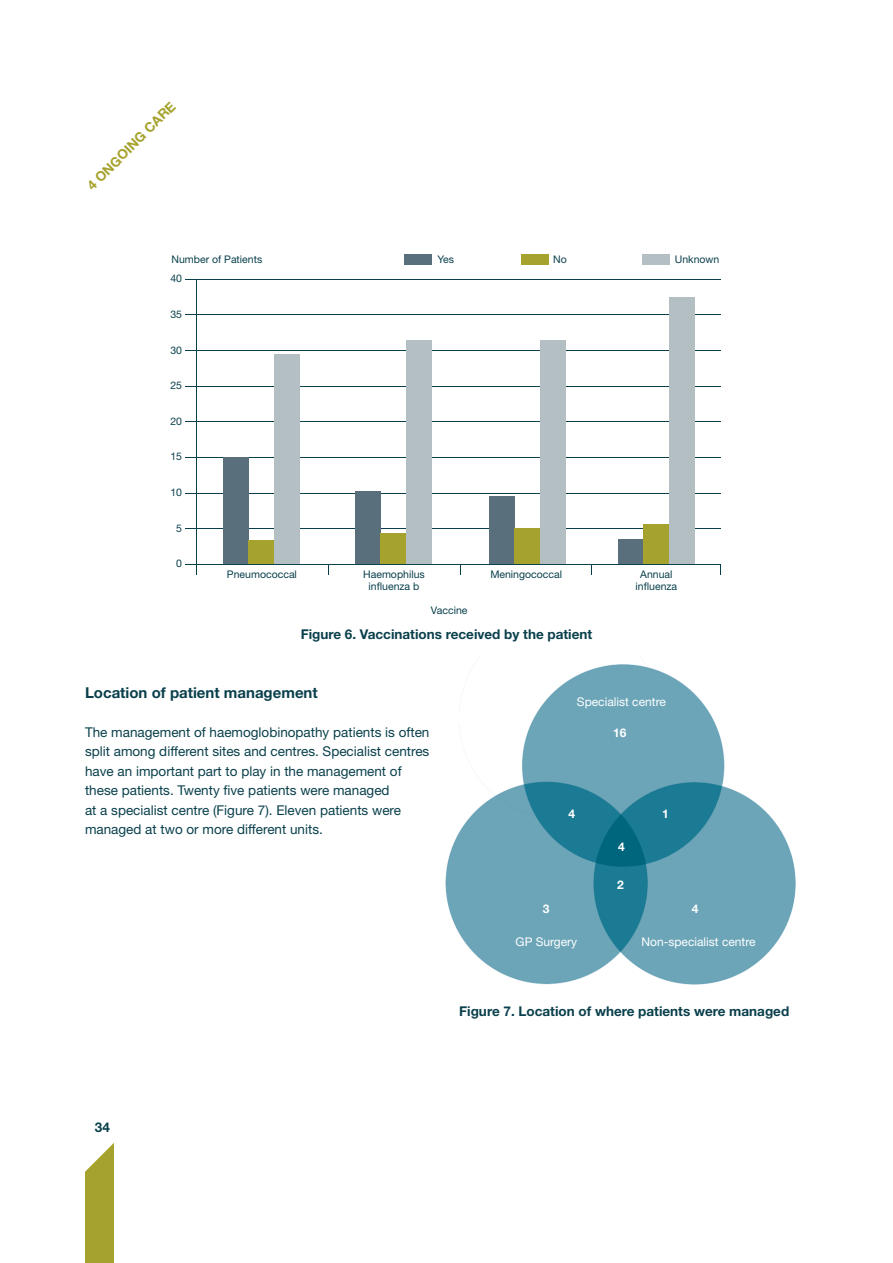
<style>
.page{position:relative;width:893px;height:1263px;background:#fff}
.page>*{position:absolute;margin:0;border:0;box-sizing:border-box;transform-origin:0 0}
.t1{font:700 15px "Helvetica Neue";color:#0a404c}
.t2{font:13.5px/19.5px "Helvetica Neue";color:#0a404c}
.t3{font:700 13.5px "Helvetica Neue";color:#0a404c}
.t4{font:700 13.5px "Helvetica Neue";color:#a5a22d}
.t5{font:12px "Helvetica Neue";color:#fff}
.t6{font:700 12px "Helvetica Neue";color:#fff}
.t7{font:10.5px/12px "Helvetica Neue";color:#0a404c;text-align:center}
</style>
<div class="page">
<div style="left:85px;top:1135px;width:29px;height:128px;background:#a5a22d"></div>
<svg style="left:85px;top:1135px;width:29px;height:37px"></svg>
<hr style="left:185px;top:279px;width:536px;height:1px;background:#0a404c">
<hr style="left:185px;top:315px;width:536px;height:1px;background:#0a404c">
<hr style="left:185px;top:350px;width:536px;height:1px;background:#0a404c">
<hr style="left:185px;top:386px;width:536px;height:1px;background:#0a404c">
<hr style="left:185px;top:422px;width:536px;height:1px;background:#0a404c">
<hr style="left:185px;top:457px;width:536px;height:1px;background:#0a404c">
<hr style="left:185px;top:493px;width:536px;height:1px;background:#0a404c">
<hr style="left:185px;top:529px;width:536px;height:1px;background:#0a404c">
<hr style="left:196px;top:279px;width:1px;height:296px;background:#0a404c">
<div style="left:223px;top:458px;width:26px;height:106px;background:#59707c"></div>
<div style="left:249px;top:540px;width:25px;height:24px;background:#a5a22d"></div>
<div style="left:274px;top:354px;width:26px;height:210px;background:#b4bfc4"></div>
<div style="left:355px;top:491px;width:26px;height:73px;background:#59707c"></div>
<div style="left:381px;top:534px;width:25px;height:30px;background:#a5a22d"></div>
<div style="left:406px;top:340px;width:26px;height:224px;background:#b4bfc4"></div>
<div style="left:489px;top:496px;width:25px;height:68px;background:#59707c"></div>
<div style="left:514px;top:528px;width:26px;height:36px;background:#a5a22d"></div>
<div style="left:540px;top:340px;width:25px;height:224px;background:#b4bfc4"></div>
<div style="left:618px;top:539px;width:25px;height:25px;background:#59707c"></div>
<div style="left:643px;top:524px;width:26px;height:40px;background:#a5a22d"></div>
<div style="left:669px;top:297px;width:25px;height:267px;background:#b4bfc4"></div>
<div style="left:404px;top:254px;width:28px;height:11px;background:#59707c"></div>
<div style="left:521px;top:254px;width:27px;height:11px;background:#a5a22d"></div>
<div style="left:643px;top:254px;width:27px;height:11px;background:#b4bfc4"></div>
<img style="left:445px;top:656px;width:351px;height:329px">
<hr style="left:185px;top:564px;width:536px;height:1px;background:#0a404c">
<p class="t4" style="left:84px;top:182px;width:120px;rotate:-45deg">4 ONGOING CARE</p>
<p class="t7" style="left:171px;top:253px;width:92px">Number of Patients</p>
<p class="t7" style="left:437px;top:253px;width:18px">Yes</p>
<p class="t7" style="left:553px;top:253px;width:15px">No</p>
<p class="t7" style="left:675px;top:253px;width:46px">Unknown</p>
<p class="t7" style="left:170px;top:272px;width:13px">40</p>
<p class="t7" style="left:170px;top:308px;width:13px">35</p>
<p class="t7" style="left:170px;top:344px;width:13px">30</p>
<p class="t7" style="left:170px;top:379px;width:13px">25</p>
<p class="t7" style="left:170px;top:415px;width:13px">20</p>
<p class="t7" style="left:170px;top:450px;width:13px">15</p>
<p class="t7" style="left:170px;top:486px;width:13px">10</p>
<p class="t7" style="left:176px;top:522px;width:7px">5</p>
<p class="t7" style="left:176px;top:557px;width:7px">0</p>
<p class="t7" style="left:227px;top:568px;width:72px">Pneumococcal</p>
<p class="t7" style="left:363px;top:568px;width:63px">Haemophilus influenza b</p>
<p class="t7" style="left:490px;top:568px;width:73px">Meningococcal</p>
<p class="t7" style="left:636px;top:568px;width:43px">Annual influenza</p>
<p class="t7" style="left:431px;top:604px;width:38px">Vaccine</p>
<p class="t3" style="left:301px;top:626px;width:293px">Figure 6. Vaccinations received by the patient</p>
<p class="t1" style="left:85px;top:683px;width:234px">Location of patient management</p>
<p class="t2" style="left:85px;top:722px;width:346px">The management of haemoglobinopathy patients is often split among different sites and centres. Specialist centres have an important part to play in the management of these patients. Twenty five patients were managed<br>at a specialist centre (Figure 7). Eleven patients were managed at two or more different units.</p>
<p class="t5" style="left:577px;top:695px;width:90px">Specialist centre</p>
<p class="t6" style="left:568px;top:806px;width:8px">4</p>
<p class="t6" style="left:543px;top:901px;width:8px">3</p>
<p class="t6" style="left:613px;top:725px;width:15px">16</p>
<p class="t6" style="left:618px;top:839px;width:8px">4</p>
<p class="t6" style="left:617px;top:877px;width:8px">2</p>
<p class="t6" style="left:662px;top:807px;width:8px">1</p>
<p class="t6" style="left:692px;top:901px;width:8px">4</p>
<p class="t5" style="left:516px;top:934px;width:63px">GP Surgery</p>
<p class="t5" style="left:642px;top:934px;width:116px">Non-specialist centre</p>
<p class="t3" style="left:459px;top:1003px;width:331px">Figure 7. Location of where patients were managed</p>
<p class="t3" style="left:95px;top:1119px;width:17px">34</p>
</div>
